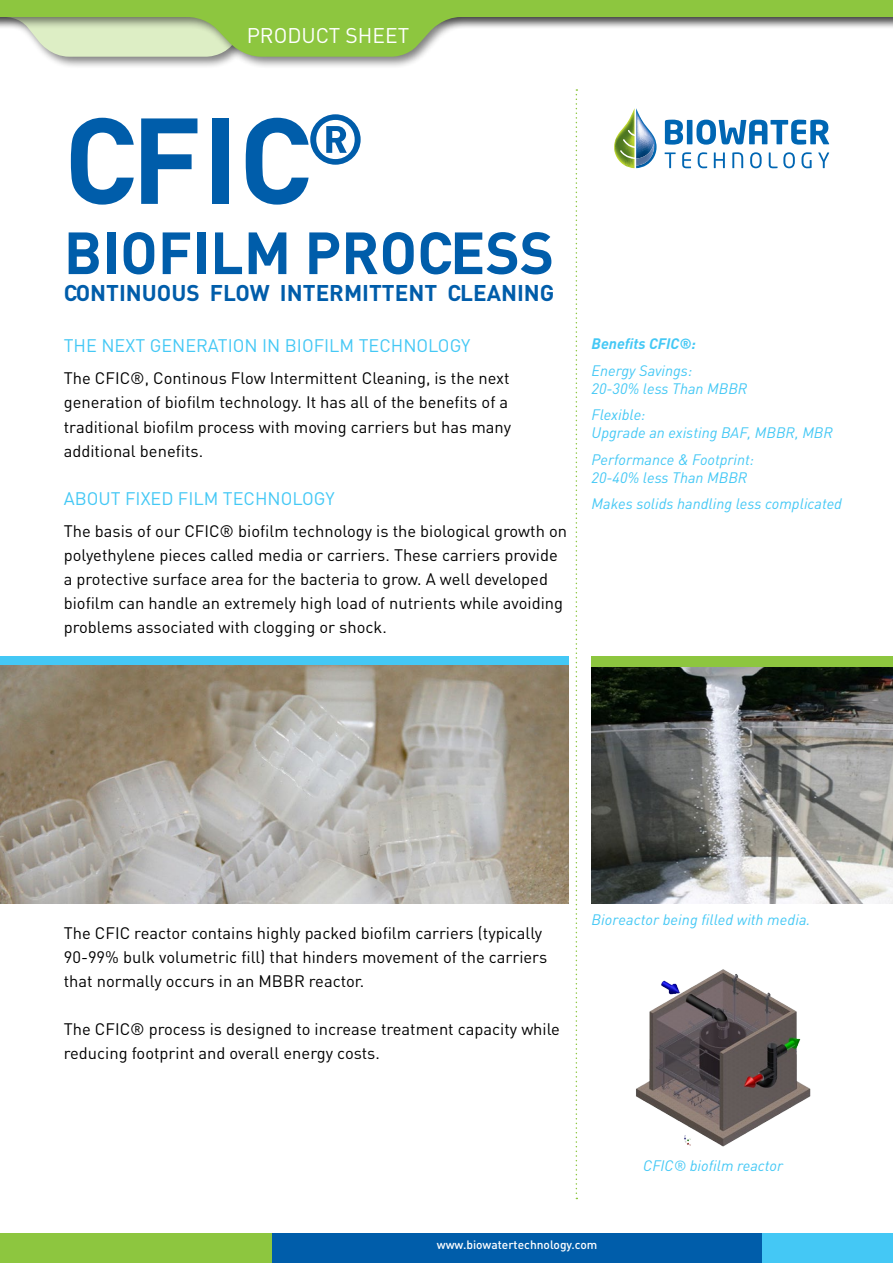
<style>
.page{position:relative;width:893px;height:1263px;background:#fff}
.page>*{position:absolute;margin:0;border:0;box-sizing:border-box;transform-origin:0 0}
.t1{font:700 120px "DIN";color:#005daa}
.t2{font:700 58.5px "DIN";color:#005daa}
.t3{font:700 22.5px "DIN";color:#005daa}
.t4{font:21px "DIN";color:#fff}
.t5{font:18px "DIN";color:#44c8f5}
.t6{font:16.5px/24px "DIN";color:#000}
.t7{font:italic 15px/18px "DIN";color:#44c8f5}
.t8{font:italic 700 15px "DIN";color:#44c8f5}
.t9{font:500 12px "DIN";color:#fff}
</style>
<div class="page">
<div style="left:0;top:1233px;width:284px;height:30px;background:#8dc63f"></div>
<div style="left:748px;top:1233px;width:145px;height:30px;background:#44c8f5"></div>
<div style="left:272px;top:1233px;width:489px;height:30px;background:#005daa"></div>
<div style="left:0;top:0;width:893px;height:69px;background:#000;opacity:.5"></div>
<svg style="left:0;top:0;width:893px;height:57px"></svg>
<svg style="left:576px;top:89px;width:1px;height:1110px"></svg>
<div style="left:0;top:657px;width:568px;height:24px;background:#44c8f5"></div>
<div style="left:592px;top:657px;width:301px;height:24px;background:#8dc63f"></div>
<svg style="left:665px;top:120px;width:18px;height:25px"></svg>
<div style="left:687px;top:120px;width:5px;height:24px;background:#0066b3"></div>
<svg style="left:696px;top:120px;width:133px;height:25px"></svg>
<svg style="left:665px;top:152px;width:11px;height:16px"></svg>
<svg style="left:682px;top:152px;width:9px;height:16px"></svg>
<svg style="left:698px;top:152px;width:9px;height:16px"></svg>
<svg style="left:714px;top:152px;width:11px;height:16px"></svg>
<svg style="left:732px;top:152px;width:11px;height:16px"></svg>
<svg style="left:750px;top:152px;width:12px;height:16px"></svg>
<svg style="left:769px;top:152px;width:8px;height:16px"></svg>
<svg style="left:783px;top:152px;width:12px;height:16px"></svg>
<svg style="left:801px;top:152px;width:11px;height:16px"></svg>
<svg style="left:818px;top:152px;width:11px;height:16px"></svg>
<svg style="left:614px;top:108px;width:43px;height:61px"></svg>
<img style="left:592px;top:667px;width:301px;height:236px">
<img style="left:636px;top:969px;width:175px;height:178px">
<img style="left:0;top:665px;width:568px;height:238px">
<p class="t4" style="left:247px;top:22px;width:164px">product sheet</p>
<h1 class="t1" style="left:64px;top:80px;width:303px">CFIC<sup>®</sup></h1>
<h2 class="t2" style="left:64px;top:214px;width:492px">BIOFI LM PROCESS</h2>
<h3 class="t3" style="left:64px;top:278px;width:492px">CONTI NUOUS FLOW INTERMITTENT CLEANI NG</h3>
<p class="t5" style="left:64px;top:333px;width:408px">The Next Gen eration in Biofilm Technology</p>
<p class="t6" style="left:64px;top:366px;width:41px">The CFIC</p>
<p class="t6" style="left:64px;top:366px;width:449px;text-indent:66px">®, Continous Flow I ntermittent Cleaning, is the next generation of biofilm technology. It has all of the benefits of a traditional biofilm process with moving carriers but has many additional benefits.</p>
<p class="t5" style="left:64px;top:486px;width:272px">About Fixed Film Techn ology</p>
<p class="t6" style="left:64px;top:518px;width:130px">The basis of our CFIC</p>
<p class="t6" style="left:64px;top:518px;width:505px;text-indent:156px">® biofilm technology is the biological growth on polyethylene pieces called media or carriers. These carriers provide a protective surface area for the bacteria to grow. A well developed biofilm can handle an extremely high load of nutrients while avoiding problems associated with clogging or shock.</p>
<p class="t8" style="left:592px;top:335px;width:106px">Benefits CFIC®:</p>
<p class="t7" style="left:592px;top:361px;width:157px">Energy Savings:<br>20-30% less Than MBBR</p>
<p class="t7" style="left:592px;top:406px;width:243px">Flexible:<br>Upgrade an existing BAF, MBBR, MBR</p>
<p class="t7" style="left:592px;top:450px;width:164px">Performance &amp; Footprint:<br>20-40% less Than MBBR</p>
<p class="t7" style="left:592px;top:495px;width:252px">Makes solids handling less complicated</p>
<p class="t6" style="left:64px;top:920px;width:485px;text-indent:71px">reactor contains highly packed biofilm carriers (typically<br>90-99% bulk volumetric fill) that hinders movement of the carriers that normally occurs in an M BBR reactor.</p>
<p class="t6" style="left:64px;top:1016px;width:41px">The CFIC</p>
<p class="t6" style="left:64px;top:920px;width:41px">The CFIC</p>
<p class="t6" style="left:64px;top:1016px;width:498px;text-indent:66px">® process is designed to increase treatment capacity while reducing footprint and overall energy costs.</p>
<p class="t7" style="left:592px;top:911px;width:220px">Bioreactor being filled with media.</p>
<p class="t7" style="left:643px;top:1156px;width:141px">CFIC® biofilm reactor</p>
<p class="t9" style="left:437px;top:1236px;width:162px">www.biowatertechnology.com</p>
</div>
